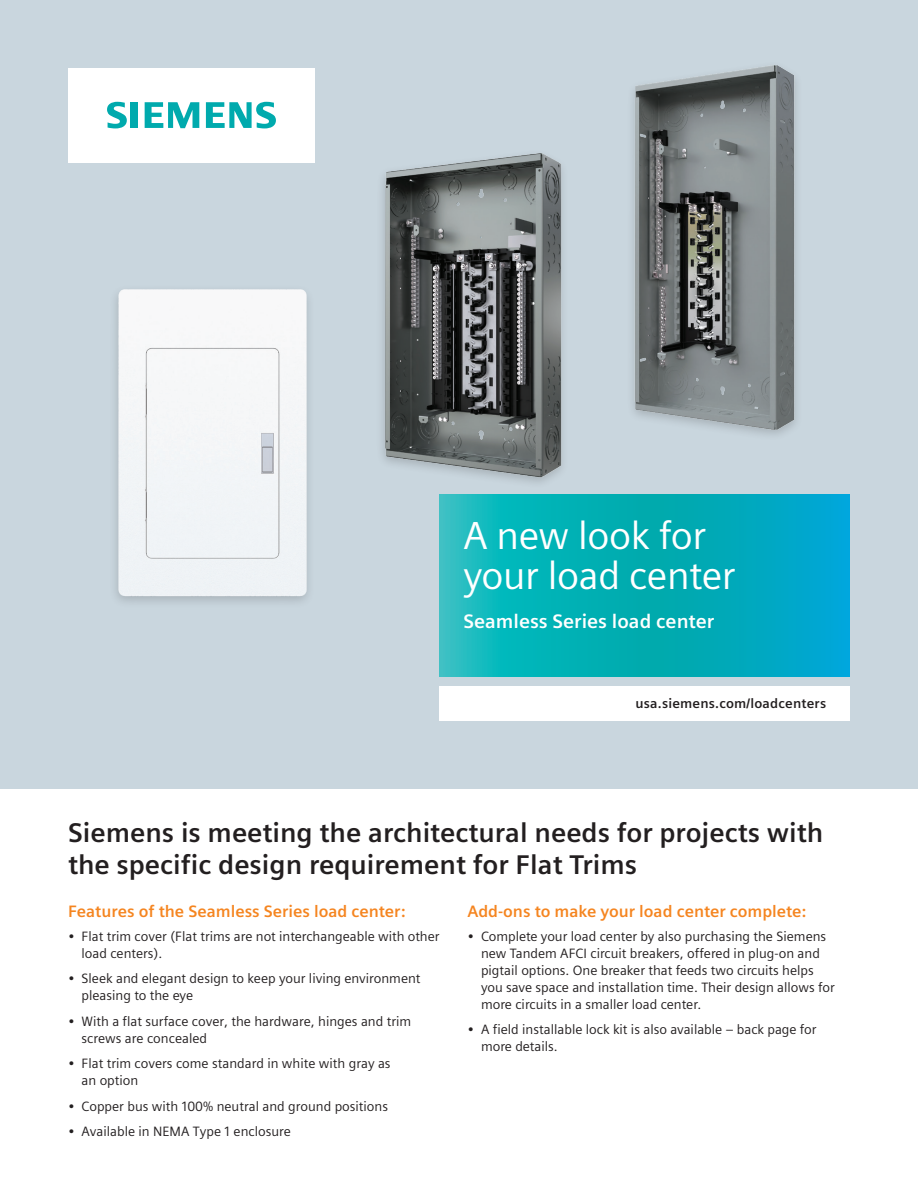
<style>
.page{position:relative;width:918px;height:1188px;background:#fff}
.page>*{position:absolute;margin:0;border:0;box-sizing:border-box;transform-origin:0 0}
._01__Headline__26pt{font:39px/40.5px "Siemens Sans";letter-spacing:-.01em;color:#fff}
._02__Subhead__18pt_1{font:700 27px/32.4px "Siemens Sans";color:#231f20}
._02__Subhead__13pt_1{font:700 19.5px "Siemens Sans";color:#fff}
._02__Subhead__11pt_1{font:700 16.5px "Siemens Sans";color:#f58520}
._03__Body_text__9pt{font:13.5px/17px "Siemens Sans";color:#231f20}
._03__URL__9pt{font:700 13.5px "Siemens Sans";letter-spacing:.015em;color:#231f20}
</style>
<div class="page">
<div style="left:0;top:0;width:918px;height:788px;background:#c9d6de"></div>
<div style="left:440px;top:686px;width:410px;height:34px;background:#fff"></div>
<div style="left:68px;top:68px;width:246px;height:94px;background:#fff"></div>
<svg style="left:107px;top:102px;width:31px;height:26px"></svg>
<svg style="left:145px;top:102px;width:54px;height:26px"></svg>
<svg style="left:206px;top:102px;width:70px;height:26px"></svg>
<img style="left:115px;top:289px;width:194px;height:313px">
<img style="left:382px;top:153px;width:209px;height:349px">
<img style="left:589px;top:65px;width:208px;height:379px">
<svg style="left:440px;top:495px;width:410px;height:181px;background:#05aebc"></svg>
<p class="_01__Headline__26pt" style="left:463px;top:515px;width:274px">A new look for your load center</p>
<p class="_02__Subhead__13pt_1" style="left:463px;top:610px;width:252px">Seamless Series load center</p>
<p class="_03__URL__9pt" style="left:636px;top:696px;width:192px">usa.siemens.com/loadcenters</p>
<p class="_02__Subhead__18pt_1" style="left:68px;top:816px;width:757px">Siemens is meeting the architectural needs for projects with the specific design requirement for Flat Trims</p>
<p class="_02__Subhead__11pt_1" style="left:68px;top:902px;width:339px">Features of the Seamless Series load center:</p>
<p class="_03__Body_text__9pt" style="left:82px;top:928px;width:360px;text-indent:-14px">• Flat trim cover (Flat trims are not interchangeable with other load centers).</p>
<p class="_03__Body_text__9pt" style="left:82px;top:970px;width:341px;text-indent:-14px">• Sleek and elegant design to keep your living environment pleasing to the eye</p>
<p class="_03__Body_text__9pt" style="left:82px;top:1013px;width:331px;text-indent:-14px">• With a flat surface cover, the hardware, hinges and trim screws are concealed</p>
<p class="_03__Body_text__9pt" style="left:82px;top:1055px;width:311px;text-indent:-14px">• Flat trim covers come standard in white with gray as an option</p>
<p class="_03__Body_text__9pt" style="left:68px;top:1098px;width:322px">• Copper bus with 100% neutral and ground positions</p>
<p class="_03__Body_text__9pt" style="left:68px;top:1123px;width:225px">• Available in NEMA Type 1 enclosure</p>
<p class="_02__Subhead__11pt_1" style="left:468px;top:902px;width:340px">Add-ons to make your load center complete:</p>
<p class="_03__Body_text__9pt" style="left:481px;top:928px;width:355px;text-indent:-14px">• Complete your load center by also purchasing the Siemens new Tandem AFCI circuit breakers, offered in plug-on and pigtail options. One breaker that feeds two circuits helps you save space and installation time. Their design allows for more circuits in a smaller load center.</p>
<p class="_03__Body_text__9pt" style="left:481px;top:1021px;width:337px;text-indent:-14px">• A field installable lock kit is also available – back page for more details.</p>
</div>
